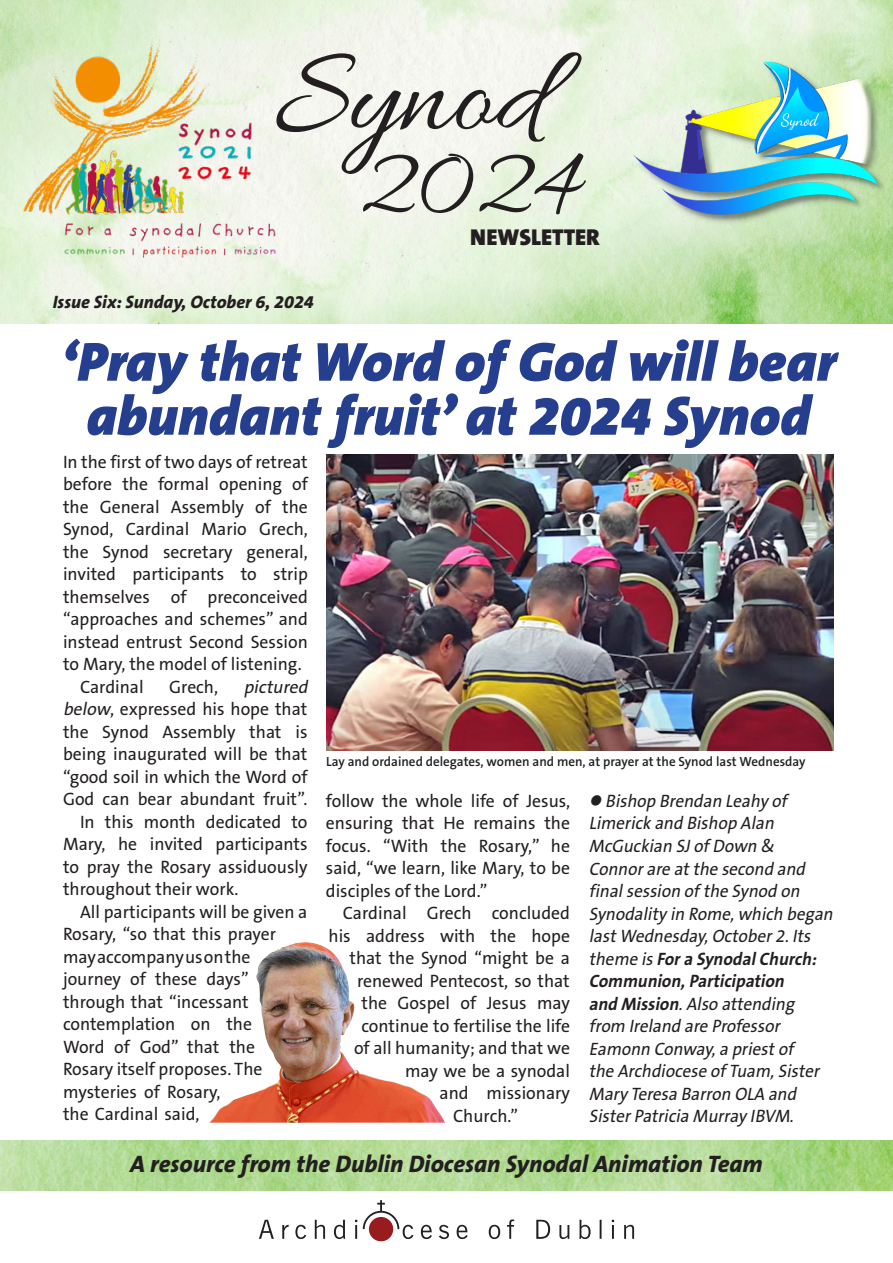
<style>
.page{position:relative;width:893px;height:1263px;background:#fff}
.page>*{position:absolute;margin:0;border:0;box-sizing:border-box;transform-origin:0 0}
.t1{font:125.1px "Allura";color:#231f20}
.t2{font:102.75px "Allura";color:#231f20}
.t3{font:italic 900 55.5px/54px "The Sans B9";color:#253f8e;text-align:center}
.t4{font:italic 800 24px "The Sans B8";color:#231f20}
.t5{font:900 23.1px "The Sans B9";color:#231f20}
.Paragraph_Style_1{font:18px/22.5px "The Sans B5 Plain";color:#231f20;text-align:justify}
.Paragraph_Style_1-2{font:italic 18px/22.5px "The Sans B5 Plain";color:#231f20;scale:.95 1}
.t6{font:italic 800 18px "The Sans B8";color:#231f20}
.t7{font:600 13.35px "The Sans B6";color:#231f20}
.s1{font-style:italic}
.s2{font-family:"The Sans B7";font-weight:700}
</style>
<div class="page">
<img style="left:0;top:0;width:893px;height:324px">
<img style="left:0;top:1140px;width:893px;height:51px">
<img style="left:627px;top:24px;width:257px;height:245px">
<img style="left:24px;top:35px;width:269px;height:236px">
<div style="left:369px;top:1217px;width:24px;height:24px;background:#981c1e;border-radius:50%"></div>
<svg style="left:259px;top:1200px;width:375px;height:39px"></svg>
<img style="left:326px;top:455px;width:508px;height:295px">
<img style="left:209px;top:942px;width:236px;height:181px">
<p class="t1" style="left:275px;top:26px;width:270px">Synod</p>
<p class="t2" style="left:357px;top:127px;width:226px">2024</p>
<p class="t5" style="left:470px;top:225px;width:131px">NEWSLETTER</p>
<p class="t6" style="left:53px;top:292px;width:263px">Issue Six: Sunday, October 6, 2024</p>
<p class="t3" style="left:61px;top:337px;width:777px">‘Pray that Word of God will bear abundant fruit’ at 2024 Synod</p>
<p class="Paragraph_Style_1" style="left:63px;top:451px;width:246px">In the first of two days of retreat before the formal opening of the General Assembly of the Synod, Cardinal Mario Grech, the Synod secretary general, invited participants to strip themselves of preconceived “approaches and schemes” and instead entrust Second Session to Mary, the model of listening.</p>
<p class="Paragraph_Style_1" style="left:80px;top:676px;width:65px">Cardinal</p>
<p class="Paragraph_Style_1" style="left:169px;top:676px;width:50px">Grech,</p>
<p class="Paragraph_Style_1" style="left:63px;top:676px;width:250px;text-align:left;text-indent:181px"><span class="s1">pictured below</span>, expressed his hope that the Synod Assembly that is being inaugurated will be that “good soil in which the Word of<br>God can bear abundant fruit”.</p>
<p class="Paragraph_Style_1" style="left:63px;top:811px;width:246px;text-indent:17px">In this month dedicated to Mary, he invited participants to pray the Rosary assiduously throughout their work.</p>
<p class="Paragraph_Style_1" style="left:63px;top:901px;width:246px;text-align:left;text-indent:17px">All participants will be given a<br>Rosary, “so that this prayer may accompany us on the journey of these days” through that “incessant contemplation on the<br>Word of God” that the<br>Rosary itself proposes. The mysteries of Rosary,<br>the Cardinal said,</p>
<p class="t7" style="left:326px;top:754px;width:481px">Lay and ordained delegates, women and men, at prayer at the Synod last Wednesday</p>
<p class="Paragraph_Style_1" style="left:326px;top:790px;width:246px">follow the whole life of Jesus, ensuring that He remains the focus. “With the Rosary,” he said, “we learn, like Mary, to be disciples of the Lord.”</p>
<p class="Paragraph_Style_1" style="left:343px;top:902px;width:229px">Cardinal Grech concluded</p>
<p class="Paragraph_Style_1" style="left:328px;top:925px;width:243px">his address with the hope</p>
<p class="Paragraph_Style_1" style="left:350px;top:947px;width:222px">that the Synod “might be a</p>
<p class="Paragraph_Style_1" style="left:357px;top:970px;width:214px">renewed Pentecost, so that</p>
<p class="Paragraph_Style_1" style="left:362px;top:992px;width:210px">the Gospel of Jesus may</p>
<p class="Paragraph_Style_1" style="left:362px;top:1015px;width:210px">continue to fertilise the life</p>
<p class="Paragraph_Style_1" style="left:354px;top:1037px;width:217px">of all humanity; and that we</p>
<p class="Paragraph_Style_1" style="left:405px;top:1060px;width:167px">may we be a synodal</p>
<p class="Paragraph_Style_1" style="left:440px;top:1082px;width:132px">and missionary</p>
<p class="Paragraph_Style_1" style="left:453px;top:1105px;width:67px">Church.”</p>
<p class="Paragraph_Style_1-2" style="left:589px;top:790px;width:262px">● Bishop Brendan Leahy of<br>Limerick and Bishop Alan<br>McGuckian SJof Down &amp;<br>Connorare at the second and finalsession of the Synod on<br>Synodality in Rome,which began last Wednesday,October2.Its theme is <span class="s2">Fora SynodalChurch:<br>Communion,Participation<br>and Mission</span>.Also attending from Ireland are Professor<br>Eamonn Conway,a priest of<br>the Archdiocese of Tuam,Sister<br>Mary Teresa Barron OLA and<br>SisterPatricia Murray IBVM.</p>
<p class="t4" style="left:130px;top:1151px;width:634px">A resource from the Dublin Diocesan Synodal Animation Team</p>
</div>
